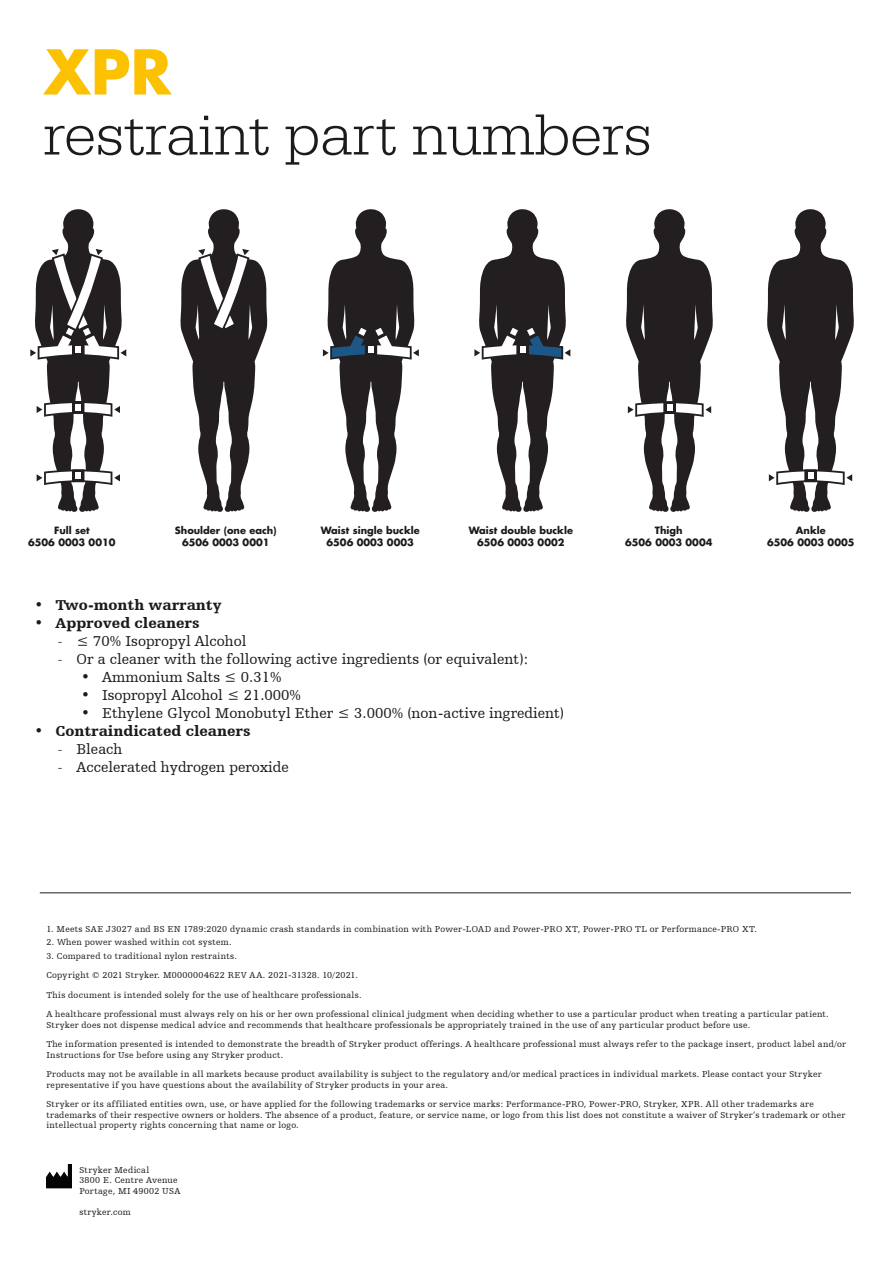
<style>
.page{position:relative;width:893px;height:1263px;background:#fff}
.page>*{position:absolute;margin:0;border:0;box-sizing:border-box;transform-origin:0 0}
.t1{font:300 60px "URW Egyptienne TOT";color:#1c1b1a}
.t2{font:700 60px "Futura For Stryker";color:#fcc100}
.t3{font:15px "Humanist Slabserif 712 BT";color:#1c1b1a}
.t4{font:900 15px "Humanist Slabserif 712 BT";color:#1c1b1a}
.t5{font:700 9.75px/11.7px "Futura For Stryker";color:#1c1b1a;text-align:center}
.t6{font:9px/19.5px "Humanist Slabserif 712 BT";letter-spacing:.03em;color:#1c1b1a}
.s1{font-family:"URW Egyptienne TOT";font-weight:300}
</style>
<div class="page">
<hr style="left:40px;top:892px;width:811px;height:1px;background:#1c1b1a">
<img style="left:46px;top:1165px;width:26px;height:23px">
<svg style="left:626px;top:209px;width:87px;height:303px"></svg>
<svg style="left:767px;top:209px;width:87px;height:303px"></svg>
<svg style="left:30px;top:209px;width:96px;height:303px"></svg>
<svg style="left:474px;top:209px;width:96px;height:303px"></svg>
<svg style="left:323px;top:209px;width:96px;height:303px"></svg>
<svg style="left:180px;top:209px;width:88px;height:303px"></svg>
<h1 class="t2" style="left:44px;top:32px;width:129px">XPR</h1>
<h1 class="t1" style="left:44px;top:100px;width:609px">restraint part numbers</h1>
<p class="t5" style="left:175px;top:524px;width:103px">Shoulder (one each)<br>6506 0003 0001</p>
<p class="t5" style="left:625px;top:524px;width:89px">Thigh<br>6506 0003 0004</p>
<p class="t5" style="left:321px;top:524px;width:101px">Waist single buckle<br>6506 0003 0003</p>
<p class="t5" style="left:767px;top:524px;width:89px">Ankle<br>6506 0003 0005</p>
<p class="t5" style="left:28px;top:524px;width:89px">Full set<br>6506 0003 0010</p>
<p class="t5" style="left:469px;top:524px;width:106px">Waist double buckle<br>6506 0003 0002</p>
<h2 class="t4" style="left:35px;top:595px;width:189px">• Two-month warranty</h2>
<h2 class="t4" style="left:35px;top:613px;width:166px">• Approved cleaners</h2>
<h2 class="t3" style="left:59px;top:632px;width:189px"><span class="s1">-</span> ≤ 70% Isopropyl Alcohol</h2>
<h2 class="t3" style="left:59px;top:650px;width:472px"><span class="s1">-</span> Or a cleaner with the following active ingredients (or equivalent):</h2>
<h2 class="t3" style="left:81px;top:668px;width:202px">• Ammonium Salts ≤ 0.31%</h2>
<h2 class="t3" style="left:81px;top:686px;width:221px">• Isopropyl Alcohol ≤ 21.000%</h2>
<h2 class="t3" style="left:81px;top:704px;width:485px">• Ethylene Glycol Monobutyl Ether ≤ 3.000% (non-active ingredient)</h2>
<h2 class="t4" style="left:35px;top:721px;width:218px">• Contraindicated cleaners</h2>
<h2 class="t3" style="left:59px;top:740px;width:65px"><span class="s1">-</span> Bleach</h2>
<h2 class="t3" style="left:59px;top:758px;width:232px"><span class="s1">-</span> Accelerated hydrogen peroxide</h2>
<p class="t6" style="left:46px;top:919px;width:712px">1. Meets SAE J3027 and BS EN 1789:2020 dynamic crash standards in combination with Power-LOAD and Power-PRO XT, Power-PRO TL or Performance-PRO XT.</p>
<p class="t6" style="left:46px;top:932px;width:187px">2. When power washed within cot system.</p>
<p class="t6" style="left:46px;top:946px;width:784px">3. Compared to traditional nylon restraints.<br>Copyright © 2021 Stryker. M0000004622 REV AA. 2021-31328. 10/2021.<br>This document is intended solely for the use of healthcare professionals.<br>A healthcare professional must always rely on his or her own professional clinical judgment when deciding whether to use a particular product when treating a particular patient.</p>
<p class="t6" style="left:46px;top:1015px;width:801px">Stryker does not dispense medical advice and recommends that healthcare professionals be appropriately trained in the use of any particular product before use.<br>The information presented is intended to demonstrate the breadth of Stryker product offerings. A healthcare professional must always refer to the package insert, product label and/or</p>
<p class="t6" style="left:46px;top:1045px;width:777px">Instructions for Use before using any Stryker product.<br>Products may not be available in all markets because product availability is subject to the regulatory and/or medical practices in individual markets. Please contact your Stryker</p>
<p class="t6" style="left:46px;top:1075px;width:769px">representative if you have questions about the availability of Stryker products in your area.<br>Stryker or its affiliated entities own, use, or have applied for the following trademarks or service marks: Performance-PRO, Power-PRO, Stryker, XPR. All other trademarks are</p>
<p class="t6" style="left:46px;top:1109px;width:800px;line-height:10.5px">trademarks of their respective owners or holders. The absence of a product, feature, or service name, or logo from this list does not constitute a waiver of Stryker’s trademark or other intellectual property rights concerning that name or logo.</p>
<p class="t6" style="left:79px;top:1164px;width:103px;line-height:10.5px">Stryker Medical<br>3800 E. Centre Avenue<br>Portage, MI 49002 USA</p>
<p class="t6" style="left:79px;top:1202px;width:53px">stryker.com</p>
</div>
